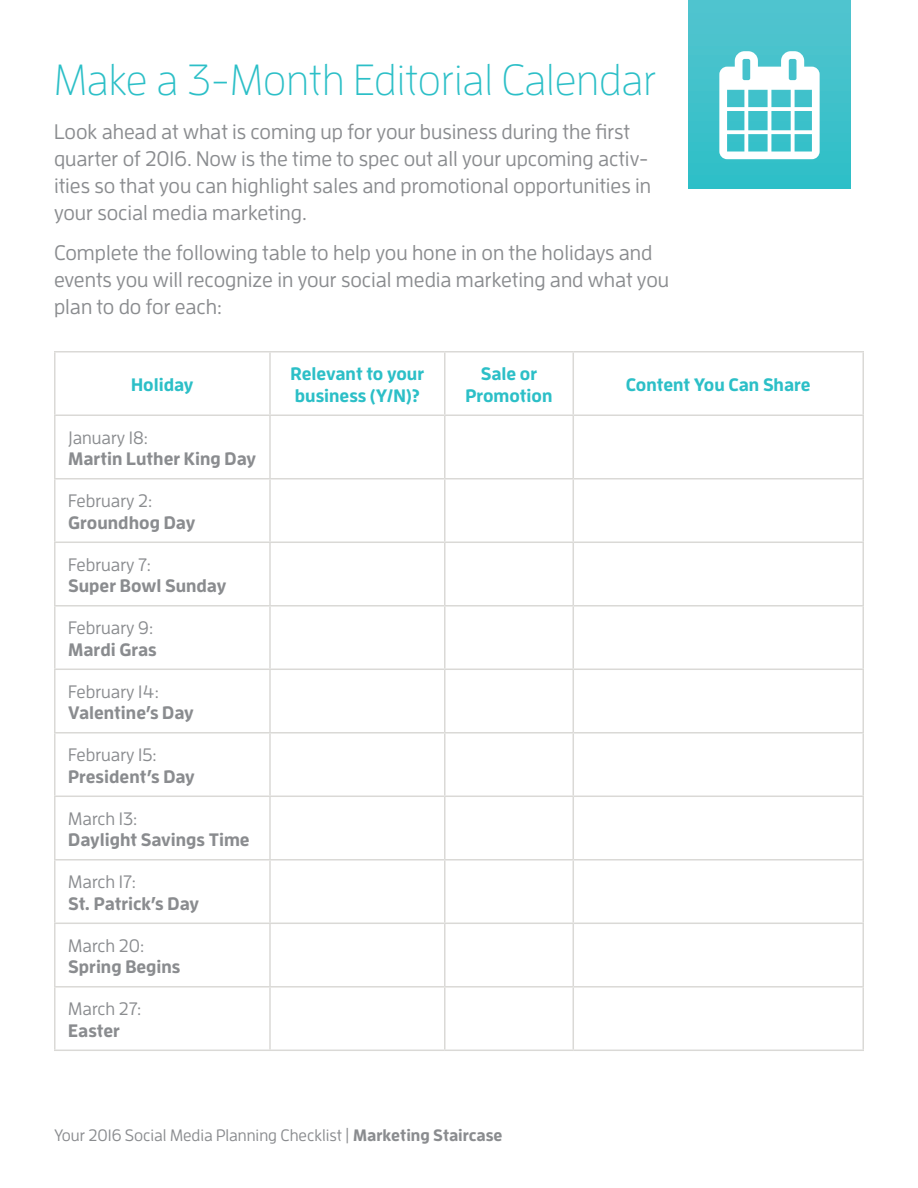
<style>
.page{position:relative;width:918px;height:1188px;background:#fff}
.page>*{position:absolute;margin:0;border:0;box-sizing:border-box;transform-origin:0 0}
.t1{font:300 43.5px "Enzo OT";color:#2cbfc7}
.t2{font:500 21px/27px "Enzo OT";color:#8a8c8f}
.t3{font:700 18px "Enzo OT";color:#8a8c8f}
.t4{font:500 18px "Enzo OT";color:#8a8c8f}
.t5{font:700 18px/21.6px "Enzo OT";color:#2cbfc7}
.t6{font:500 16.5px "Enzo OT";color:#8a8c8f}
.s1{font-weight:700}
</style>
<div class="page">
<hr style="left:54px;top:351px;width:216px;height:1px;background:#dad9d6">
<hr style="left:54px;top:352px;width:2px;height:63px;background:#dad9d6">
<hr style="left:270px;top:351px;width:175px;height:1px;background:#dad9d6">
<hr style="left:269px;top:352px;width:2px;height:63px;background:#dad9d6">
<hr style="left:445px;top:351px;width:128px;height:1px;background:#dad9d6">
<hr style="left:444px;top:352px;width:2px;height:63px;background:#dad9d6">
<hr style="left:573px;top:351px;width:291px;height:1px;background:#dad9d6">
<hr style="left:573px;top:352px;width:1px;height:63px;background:#dad9d6">
<hr style="left:862px;top:352px;width:2px;height:63px;background:#dad9d6">
<hr style="left:54px;top:415px;width:216px;height:1px;background:#dad9d6">
<hr style="left:270px;top:415px;width:175px;height:1px;background:#dad9d6">
<hr style="left:445px;top:415px;width:128px;height:1px;background:#dad9d6">
<hr style="left:573px;top:415px;width:291px;height:1px;background:#dad9d6">
<hr style="left:54px;top:416px;width:2px;height:62px;background:#dad9d6">
<hr style="left:269px;top:416px;width:2px;height:62px;background:#dad9d6">
<hr style="left:444px;top:416px;width:2px;height:62px;background:#dad9d6">
<hr style="left:573px;top:416px;width:1px;height:62px;background:#dad9d6">
<hr style="left:862px;top:416px;width:2px;height:62px;background:#dad9d6">
<hr style="left:54px;top:478px;width:216px;height:2px;background:#dad9d6">
<hr style="left:54px;top:480px;width:2px;height:62px;background:#dad9d6">
<hr style="left:270px;top:478px;width:175px;height:2px;background:#dad9d6">
<hr style="left:269px;top:480px;width:2px;height:62px;background:#dad9d6">
<hr style="left:445px;top:478px;width:128px;height:2px;background:#dad9d6">
<hr style="left:444px;top:480px;width:2px;height:62px;background:#dad9d6">
<hr style="left:573px;top:478px;width:291px;height:2px;background:#dad9d6">
<hr style="left:573px;top:480px;width:1px;height:62px;background:#dad9d6">
<hr style="left:862px;top:480px;width:2px;height:62px;background:#dad9d6">
<hr style="left:54px;top:542px;width:216px;height:1px;background:#dad9d6">
<hr style="left:54px;top:543px;width:2px;height:62px;background:#dad9d6">
<hr style="left:270px;top:542px;width:175px;height:1px;background:#dad9d6">
<hr style="left:269px;top:543px;width:2px;height:62px;background:#dad9d6">
<hr style="left:445px;top:542px;width:128px;height:1px;background:#dad9d6">
<hr style="left:444px;top:543px;width:2px;height:62px;background:#dad9d6">
<hr style="left:573px;top:542px;width:291px;height:1px;background:#dad9d6">
<hr style="left:573px;top:543px;width:1px;height:62px;background:#dad9d6">
<hr style="left:862px;top:543px;width:2px;height:62px;background:#dad9d6">
<hr style="left:54px;top:605px;width:216px;height:2px;background:#dad9d6">
<hr style="left:54px;top:607px;width:2px;height:62px;background:#dad9d6">
<hr style="left:270px;top:605px;width:175px;height:2px;background:#dad9d6">
<hr style="left:269px;top:607px;width:2px;height:62px;background:#dad9d6">
<hr style="left:445px;top:605px;width:128px;height:2px;background:#dad9d6">
<hr style="left:444px;top:607px;width:2px;height:62px;background:#dad9d6">
<hr style="left:573px;top:605px;width:291px;height:2px;background:#dad9d6">
<hr style="left:573px;top:607px;width:1px;height:62px;background:#dad9d6">
<hr style="left:862px;top:607px;width:2px;height:62px;background:#dad9d6">
<hr style="left:54px;top:669px;width:216px;height:1px;background:#dad9d6">
<hr style="left:54px;top:670px;width:2px;height:62px;background:#dad9d6">
<hr style="left:270px;top:669px;width:175px;height:1px;background:#dad9d6">
<hr style="left:269px;top:670px;width:2px;height:62px;background:#dad9d6">
<hr style="left:445px;top:669px;width:128px;height:1px;background:#dad9d6">
<hr style="left:444px;top:670px;width:2px;height:62px;background:#dad9d6">
<hr style="left:573px;top:669px;width:291px;height:1px;background:#dad9d6">
<hr style="left:573px;top:670px;width:1px;height:62px;background:#dad9d6">
<hr style="left:862px;top:670px;width:2px;height:62px;background:#dad9d6">
<hr style="left:54px;top:732px;width:216px;height:2px;background:#dad9d6">
<hr style="left:54px;top:734px;width:2px;height:62px;background:#dad9d6">
<hr style="left:270px;top:732px;width:175px;height:2px;background:#dad9d6">
<hr style="left:269px;top:734px;width:2px;height:62px;background:#dad9d6">
<hr style="left:445px;top:732px;width:128px;height:2px;background:#dad9d6">
<hr style="left:444px;top:734px;width:2px;height:62px;background:#dad9d6">
<hr style="left:573px;top:732px;width:291px;height:2px;background:#dad9d6">
<hr style="left:573px;top:734px;width:1px;height:62px;background:#dad9d6">
<hr style="left:862px;top:734px;width:2px;height:62px;background:#dad9d6">
<hr style="left:54px;top:796px;width:216px;height:1px;background:#dad9d6">
<hr style="left:54px;top:797px;width:2px;height:62px;background:#dad9d6">
<hr style="left:270px;top:796px;width:175px;height:1px;background:#dad9d6">
<hr style="left:269px;top:797px;width:2px;height:62px;background:#dad9d6">
<hr style="left:445px;top:796px;width:128px;height:1px;background:#dad9d6">
<hr style="left:444px;top:797px;width:2px;height:62px;background:#dad9d6">
<hr style="left:573px;top:796px;width:291px;height:1px;background:#dad9d6">
<hr style="left:573px;top:797px;width:1px;height:62px;background:#dad9d6">
<hr style="left:862px;top:797px;width:2px;height:62px;background:#dad9d6">
<hr style="left:54px;top:859px;width:216px;height:2px;background:#dad9d6">
<hr style="left:54px;top:861px;width:2px;height:62px;background:#dad9d6">
<hr style="left:270px;top:859px;width:175px;height:2px;background:#dad9d6">
<hr style="left:269px;top:861px;width:2px;height:62px;background:#dad9d6">
<hr style="left:445px;top:859px;width:128px;height:2px;background:#dad9d6">
<hr style="left:444px;top:861px;width:2px;height:62px;background:#dad9d6">
<hr style="left:573px;top:859px;width:291px;height:2px;background:#dad9d6">
<hr style="left:573px;top:861px;width:1px;height:62px;background:#dad9d6">
<hr style="left:862px;top:861px;width:2px;height:62px;background:#dad9d6">
<hr style="left:54px;top:923px;width:216px;height:1px;background:#dad9d6">
<hr style="left:54px;top:924px;width:2px;height:62px;background:#dad9d6">
<hr style="left:270px;top:923px;width:175px;height:1px;background:#dad9d6">
<hr style="left:269px;top:924px;width:2px;height:62px;background:#dad9d6">
<hr style="left:445px;top:923px;width:128px;height:1px;background:#dad9d6">
<hr style="left:444px;top:924px;width:2px;height:62px;background:#dad9d6">
<hr style="left:573px;top:923px;width:291px;height:1px;background:#dad9d6">
<hr style="left:573px;top:924px;width:1px;height:62px;background:#dad9d6">
<hr style="left:862px;top:924px;width:2px;height:62px;background:#dad9d6">
<hr style="left:54px;top:986px;width:216px;height:2px;background:#dad9d6">
<hr style="left:54px;top:988px;width:2px;height:62px;background:#dad9d6">
<hr style="left:270px;top:986px;width:175px;height:2px;background:#dad9d6">
<hr style="left:269px;top:988px;width:2px;height:62px;background:#dad9d6">
<hr style="left:445px;top:986px;width:128px;height:2px;background:#dad9d6">
<hr style="left:444px;top:988px;width:2px;height:62px;background:#dad9d6">
<hr style="left:573px;top:986px;width:291px;height:2px;background:#dad9d6">
<hr style="left:573px;top:988px;width:1px;height:62px;background:#dad9d6">
<hr style="left:862px;top:988px;width:2px;height:62px;background:#dad9d6">
<hr style="left:54px;top:1050px;width:216px;height:1px;background:#dad9d6">
<hr style="left:270px;top:1050px;width:175px;height:1px;background:#dad9d6">
<hr style="left:445px;top:1050px;width:128px;height:1px;background:#dad9d6">
<hr style="left:573px;top:1050px;width:291px;height:1px;background:#dad9d6">
<div style="left:688px;top:0;width:162px;height:189px;background:linear-gradient(to bottom,#53c4cf,#2dbfc7)"></div>
<svg style="left:719px;top:51px;width:101px;height:108px;background:#3ec1ca"></svg>
<h1 class="t1" style="left:54px;top:53px;width:604px">Make a 3-Month Editorial Calendar</h1>
<p class="t2" style="left:54px;top:118px;width:599px">Look ahead at what is coming up for your business during the first quarter of 2016. Now is the time to spec out all your upcoming activ&shy;ities so that you can highlight sales and promotional opportunities in your social media marketing.</p>
<p class="t2" style="left:54px;top:239px;width:617px">Complete the following table to help you hone in on the holidays and events you will recognize in your social media marketing and what you plan to do for each:</p>
<p class="t5" style="left:131px;top:373px;width:64px">Holiday</p>
<p class="t5" style="left:291px;top:362px;width:135px">Relevant to your business (Y/N)?</p>
<p class="t5" style="left:466px;top:362px;width:88px;text-align:center">Sale or<br>Promotion</p>
<p class="t5" style="left:626px;top:373px;width:186px">Content You Can Share</p>
<p class="t4" style="left:68px;top:427px;width:81px">January 18:</p>
<p class="t3" style="left:68px;top:448px;width:189px">Martin Luther King Day</p>
<p class="t4" style="left:68px;top:490px;width:86px">February 2:</p>
<p class="t3" style="left:68px;top:511px;width:129px">Groundhog Day</p>
<p class="t4" style="left:68px;top:554px;width:84px">February 7:</p>
<p class="t3" style="left:68px;top:575px;width:160px">Super Bowl Sunday</p>
<p class="t4" style="left:68px;top:617px;width:86px">February 9:</p>
<p class="t3" style="left:68px;top:638px;width:90px">Mardi Gras</p>
<p class="t4" style="left:68px;top:681px;width:92px">February 14:</p>
<p class="t3" style="left:68px;top:702px;width:127px">Valentine’s Day</p>
<p class="t4" style="left:68px;top:744px;width:90px">February 15:</p>
<p class="t3" style="left:68px;top:765px;width:128px">President’s Day</p>
<p class="t4" style="left:68px;top:808px;width:71px">March 13:</p>
<p class="t3" style="left:68px;top:829px;width:183px">Daylight Savings Time</p>
<p class="t4" style="left:68px;top:871px;width:69px">March 17:</p>
<p class="t3" style="left:68px;top:892px;width:132px">St. Patrick’s Day</p>
<p class="t4" style="left:68px;top:935px;width:77px">March 20:</p>
<p class="t3" style="left:68px;top:956px;width:114px">Spring Begins</p>
<p class="t4" style="left:68px;top:998px;width:75px">March 27:</p>
<p class="t3" style="left:68px;top:1019px;width:53px">Easter</p>
<p class="t6" style="left:54px;top:1125px;width:450px">Your 2016 Social Media Planning Checklist | <span class="s1">Marketing Staircase</span></p>
</div>
